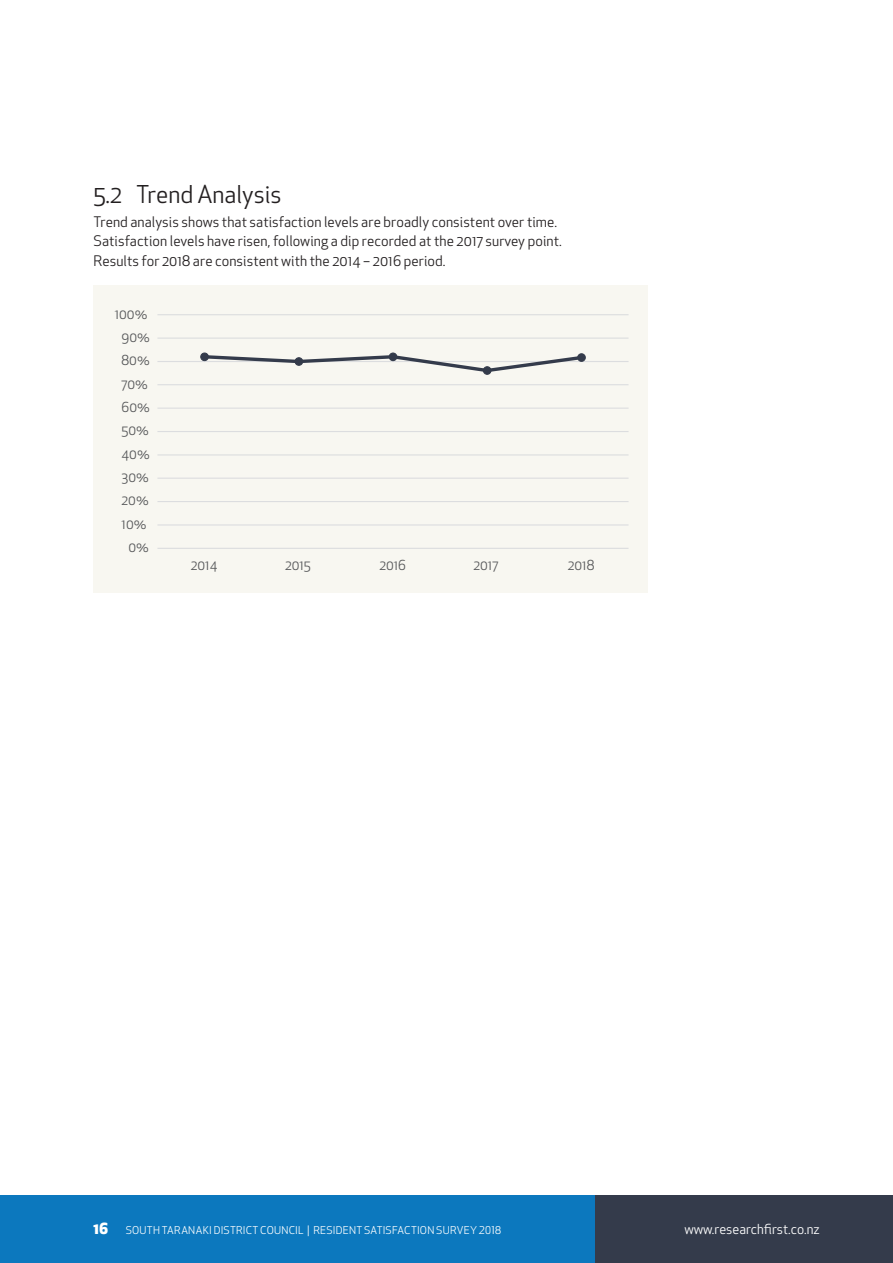
<style>
.page{position:relative;width:893px;height:1263px;background:#fff}
.page>*{position:absolute;margin:0;border:0;box-sizing:border-box;transform-origin:0 0}
.Body_header{font:24px "Apex New";color:#231f20}
.Body_copy{font:14.25px/19.5px "Apex New";letter-spacing:.005em;color:#231f20}
.t1{font:13.5px "Apex New";color:#57585a}
.t2{font:13.5px "Apex New";color:#fff}
.t3{font:10.5px "Apex New";letter-spacing:.025em;color:#fff}
.s1{font-weight:800;font-size:15px}
</style>
<div class="page">
<div style="left:0;top:1195px;width:652px;height:68px;background:#0c78be"></div>
<div style="left:595px;top:1195px;width:298px;height:68px;background:#343b4b"></div>
<div style="left:94px;top:286px;width:554px;height:307px;background:#f8f7f1"></div>
<hr style="left:157px;top:524px;width:471px;height:1px;background:#dcdddf">
<hr style="left:157px;top:501px;width:471px;height:1px;background:#dcdddf">
<hr style="left:157px;top:478px;width:471px;height:1px;background:#dcdddf">
<hr style="left:157px;top:454px;width:471px;height:1px;background:#dcdddf">
<hr style="left:157px;top:431px;width:471px;height:1px;background:#dcdddf">
<hr style="left:157px;top:408px;width:471px;height:1px;background:#dcdddf">
<hr style="left:157px;top:384px;width:471px;height:1px;background:#dcdddf">
<hr style="left:157px;top:361px;width:471px;height:1px;background:#dcdddf">
<hr style="left:157px;top:338px;width:471px;height:1px;background:#dcdddf">
<hr style="left:157px;top:314px;width:471px;height:1px;background:#dcdddf">
<hr style="left:157px;top:548px;width:471px;height:1px;background:#dcdddf">
<svg style="left:201px;top:355px;width:376px;height:19px"></svg>
<div style="left:201px;top:353px;width:7px;height:8px;background:#343b4b;border-radius:50%"></div>
<div style="left:200px;top:352px;width:9px;height:9px;border:1px solid #343b4b;border-radius:50%"></div>
<div style="left:295px;top:358px;width:8px;height:7px;background:#343b4b;border-radius:50%"></div>
<div style="left:295px;top:357px;width:8px;height:9px;border:1px solid #343b4b;border-radius:50%"></div>
<div style="left:389px;top:353px;width:8px;height:8px;background:#343b4b;border-radius:50%"></div>
<div style="left:389px;top:352px;width:8px;height:9px;border:1px solid #343b4b;border-radius:50%"></div>
<div style="left:483px;top:367px;width:8px;height:7px;background:#343b4b;border-radius:50%"></div>
<div style="left:483px;top:366px;width:8px;height:9px;border:1px solid #343b4b;border-radius:50%"></div>
<div style="left:578px;top:354px;width:7px;height:7px;background:#343b4b;border-radius:50%"></div>
<div style="left:577px;top:353px;width:9px;height:9px;border:1px solid #343b4b;border-radius:50%"></div>
<p class="Body_header" style="left:94px;top:179px;width:190px">5.2 Trend Analysis</p>
<p class="Body_copy" style="left:94px;top:212px;width:470px">Trend analysis shows that satisfaction levels are broadly consistent over time.<br>Satisfaction levels have risen, following a dip recorded at the 2017 survey point.<br>Results for 2018 are consistent with the 2014 – 2016 period.</p>
<p class="t1" style="left:115px;top:305px;width:34px">100%</p>
<p class="t1" style="left:122px;top:328px;width:30px">90%</p>
<p class="t1" style="left:122px;top:352px;width:30px">80%</p>
<p class="t1" style="left:122px;top:375px;width:28px">70%</p>
<p class="t1" style="left:122px;top:398px;width:30px">60%</p>
<p class="t1" style="left:122px;top:422px;width:29px">50%</p>
<p class="t1" style="left:122px;top:445px;width:30px">40%</p>
<p class="t1" style="left:122px;top:469px;width:29px">30%</p>
<p class="t1" style="left:122px;top:492px;width:29px">20%</p>
<p class="t1" style="left:122px;top:515px;width:26px">10%</p>
<p class="t1" style="left:128px;top:539px;width:22px">0%</p>
<p class="t1" style="left:191px;top:556px;width:28px">2014</p>
<p class="t1" style="left:285px;top:556px;width:27px">2015</p>
<p class="t1" style="left:379px;top:556px;width:28px">2016</p>
<p class="t1" style="left:474px;top:556px;width:26px">2017</p>
<p class="t1" style="left:568px;top:556px;width:28px">2018</p>
<p class="t3" style="left:94px;top:1223px;width:409px"><span class="s1">16</span> SOUTH TARANAKI DISTRICT COUNCIL | RESIDENT SATISFACTION SURVEY 2018</p>
<p class="t2" style="left:684px;top:1220px;width:137px">www.researchfirst.co.nz</p>
</div>
